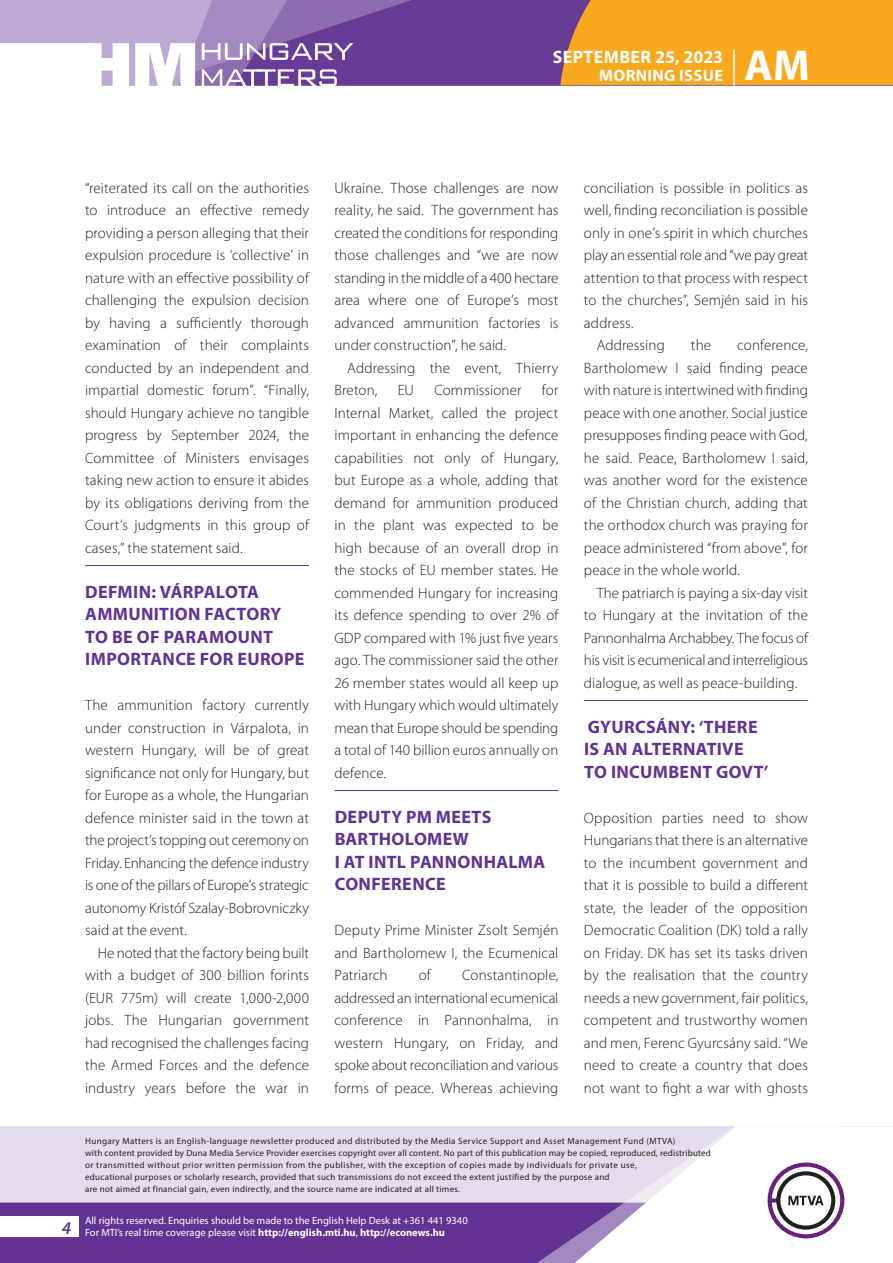
<style>
.page{position:relative;width:893px;height:1263px;background:#fff}
.page>*{position:absolute;margin:0;border:0;box-sizing:border-box;transform-origin:0 0}
.t1{font:700 43.35px "Myriad Pro";color:#fff}
._01_cimsor{font:700 18px/22.5px "Myriad Pro";letter-spacing:.015em;color:#623393}
.t2{font:700 18px "Myriad Pro";letter-spacing:.02em;color:#fff}
.t3{font:italic 600 18px "Myriad Pro";color:#623393}
.t4{font:700 16.5px "Myriad Pro";letter-spacing:.02em;color:#fff}
._03_kenyer_szöveg-1{font:300 15px/22.5px "Myriad Pro";letter-spacing:.005em;color:#231f20;text-align:justify}
._03_kenyer_szöveg-2{font:300 15px/22.5px "Myriad Pro";letter-spacing:.005em;color:#231f20;text-align:justify}
.t5{font:10.5px/12px "Myriad Pro";color:#fff}
.t6{font:9px/12px "Myriad Pro";letter-spacing:.03em;color:#231f20}
.s1{font-weight:700}
</style>
<div class="page">
<div style="left:0;top:1126px;width:893px;height:137px;background:#e4dcec"></div>
<div style="left:0;top:1202px;width:506px;height:61px;background:#623393"></div>
<div style="left:506px;top:1202px;width:43px;height:61px;background:#623393"></div>
<svg style="left:549px;top:1126px;width:344px;height:137px;fill:#fff"></svg>
<svg style="left:767px;top:1162px;width:77px;height:76px;background:#c5b8c8"></svg>
<div style="left:0;top:1216px;width:79px;height:20px;background:#fff"></div>
<div style="left:0;top:0;width:893px;height:85px;background:#683b97"></div>
<div style="left:560px;top:0;width:333px;height:85px;background:#f9a71b"></div>
<hr style="left:733px;top:49px;width:2px;height:37px;background:#fff">
<svg style="left:0;top:0;width:479px;height:86px"></svg>
<hr style="left:85px;top:565px;width:224px;height:1px;background:#623393">
<hr style="left:334px;top:790px;width:224px;height:1px;background:#623393">
<hr style="left:584px;top:700px;width:224px;height:1px;background:#623393">
<p class="t2" style="left:553px;top:45px;width:172px">SEPTEMBER 25, 2023</p>
<p class="t4" style="left:599px;top:65px;width:125px">MORNING ISSUE</p>
<h1 class="t1" style="left:745px;top:37px;width:67px">AM</h1>
<p class="_03_kenyer_szöveg-1" style="left:85px;top:177px;width:225px">“reiterated its call on the authorities to introduce an effective remedy providing a person alleging that their expulsion procedure is ‘collective’ in nature with an effective possibility of challenging the expulsion decision by having a sufficiently thorough examination of their complaints conducted by an independent and impartial domestic forum”. “Finally, should Hungary achieve no tangible progress by September 2024, the Committee of Ministers envisages taking new action to ensure it abides by its obligations deriving from the Court’s judgments in this group of cases,” the statement said.</p>
<p class="_01_cimsor" style="left:85px;top:580px;width:221px">DEFMIN: VÁRPALOTA<br>AMMUNITION FACTORY<br>TO BE OF PARAMOUNT<br>IMPORTANCE FOR EUROPE</p>
<p class="_03_kenyer_szöveg-1" style="left:85px;top:694px;width:225px">The ammunition factory currently under construction in Várpalota, in western Hungary, will be of great significance not only for Hungary, but for Europe as a whole, the Hungarian defence minister said in the town at the project’s topping out ceremony on Friday. Enhancing the defence industry is one of the pillars of Europe’s strategic autonomy Kristóf Szalay-Bobrovniczky said at the event.</p>
<p class="_03_kenyer_szöveg-2" style="left:85px;top:942px;width:225px;text-indent:13px">He noted that the factory being built with a budget of 300 billion forints (EUR 775m) will create 1,000-2,000 jobs. The Hungarian government had recognised the challenges facing the Armed Forces and the defence industry years before the war in</p>
<p class="_03_kenyer_szöveg-2" style="left:334px;top:177px;width:225px">Ukraine. Those challenges are now reality, he said. The government has created the conditions for responding those challenges and “we are now standing in the middle of a 400 hectare area where one of Europe’s most advanced ammunition factories is under construction”, he said.</p>
<p class="_03_kenyer_szöveg-2" style="left:334px;top:357px;width:225px;text-indent:13px">Addressing the event, Thierry<br>Breton,</p>
<p class="_03_kenyer_szöveg-2" style="left:334px;top:379px;width:225px;text-indent:207px">for Internal Market, called the project important in enhancing the defence capabilities not only of Hungary, but Europe as a whole, adding that demand for ammunition produced in the plant was expected to be high because of an overall drop in the stocks of EU member states. He commended Hungary for increasing its defence spending to over 2% of GDP compared with 1% just five years ago. The commissioner said the other 26 member states would all keep up with Hungary which would ultimately mean that Europe should be spending a total of 140 billion euros annually on defence.</p>
<p class="_01_cimsor" style="left:335px;top:805px;width:212px">DEPUTY PM MEETS<br>BARTHOLOMEW<br>I AT INTL PANNONHALMA<br>CONFERENCE</p>
<p class="_03_kenyer_szöveg-1" style="left:334px;top:919px;width:225px">Deputy Prime Minister Zsolt Semjén and Bartholomew I, the Ecumenical Patriarch</p>
<p class="_03_kenyer_szöveg-2" style="left:398px;top:379px;width:18px">EU</p>
<p class="_03_kenyer_szöveg-2" style="left:434px;top:379px;width:89px">Commissioner</p>
<p class="_03_kenyer_szöveg-1" style="left:419px;top:964px;width:14px">of</p>
<p class="_03_kenyer_szöveg-1" style="left:334px;top:964px;width:225px;text-indent:128px">Constantinople, addressed an international ecumenical conference in Pannonhalma, in western Hungary, on Friday, and spoke about reconciliation and various forms of peace. Whereas achieving</p>
<p class="_03_kenyer_szöveg-1" style="left:584px;top:177px;width:225px">conciliation is possible in politics as well, finding reconciliation is possible only in one’s spirit in which churches play an essential role and “we pay great attention to that process with respect to the churches”, Semjén said in his address.</p>
<p class="_03_kenyer_szöveg-2" style="left:597px;top:334px;width:70px">Addressing</p>
<p class="_03_kenyer_szöveg-2" style="left:691px;top:334px;width:22px">the</p>
<p class="_03_kenyer_szöveg-2" style="left:584px;top:334px;width:225px;text-indent:153px">conference, Bartholomew I said finding peace with nature is intertwined with finding peace with one another. Social justice presupposes finding peace with God, he said. Peace, Bartholomew I said, was another word for the existence of the Christian church, adding that the orthodox church was praying for peace administered “from above”, for peace in the whole world.</p>
<p class="_03_kenyer_szöveg-2" style="left:584px;top:582px;width:225px;text-indent:13px">The patriarch is paying a six-day visit to Hungary at the invitation of the Pannonhalma Archabbey. The focus of his visit is ecumenical and interreligious dialogue, as well as peace-building.</p>
<p class="_01_cimsor" style="left:584px;top:715px;width:186px">GYURCSÁNY: ‘THERE<br>IS AN ALTERNATIVE<br>TO INCUMBENT GOVT’</p>
<p class="_03_kenyer_szöveg-1" style="left:584px;top:807px;width:225px">Opposition parties need to show Hungarians that there is an alternative to the incumbent government and that it is possible to build a different state, the leader of the opposition Democratic Coalition (DK) told a rally on Friday. DK has set its tasks driven by the realisation that the country needs a new government, fair politics, competent and trustworthy women and men, Ferenc Gyurcsány said. “We need to create a country that does not want to fight a war with ghosts</p>
<p class="t3" style="left:62px;top:1217px;width:11px">4</p>
<p class="t6" style="left:85px;top:1134px;width:627px">Hungary Matters is an English-language newsletter produced and distributed by the Media Service Support and Asset Management Fund (MTVA)<br>with content provided by Duna Media Service Provider exercises copyright over all content. No part of this publication may be copied, reproduced, redistributed or transmitted without prior written permission from the publisher, with the exception of copies made by individuals for private use,<br>educational purposes or scholarly research, provided that such transmissions do not exceed the extent justified by the purpose and<br>are not aimed at financial gain, even indirectly, and the source name are indicated at all times.</p>
<p class="t5" style="left:85px;top:1214px;width:384px">All rights reserved. Enquiries should be made to the English Help Desk at +361 441 9340<br>For MTI’s real time coverage please visit <span class="s1">http://english.mti.hu</span>, <span class="s1">http://econews.hu</span></p>
</div>
